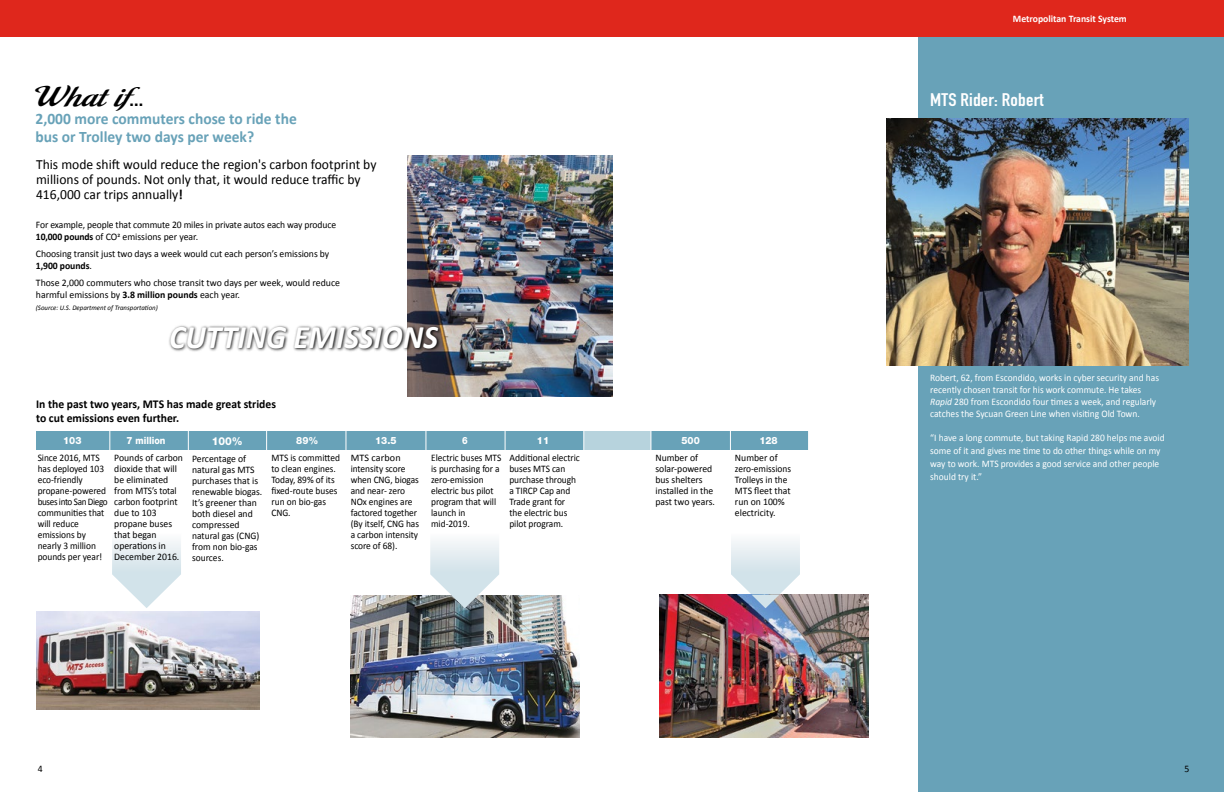
<style>
.page{position:relative;width:1224px;height:792px;background:#fff}
.page>*{position:absolute;margin:0;border:0;box-sizing:border-box;transform-origin:0 0}
.t1{font:italic 700 33px "Calibri";color:#fff;scale:.95 1}
.t2{font:32px "Malbeck";letter-spacing:.02em;color:#000;scale:1.41 1}
.t3{font:700 18px "DIN Condensed";letter-spacing:.01em;color:#fff;scale:1.11 1}
.t4{font:700 16px/18px "Calibri";color:#68a2b8}
.t5{font:14px/15px "Calibri";color:#000}
.t6{font:700 12px/14px "Calibri";color:#000}
.t7{font:800 11px "Helvetica Neue";color:#fff}
.t8{font:10px/11px "Calibri";letter-spacing:-.005em;color:#000}
.t9{font:10px/12px "Calibri";color:#fff;scale:.95 1}
.t10{font:10px/11px "Calibri";letter-spacing:-.005em;color:#000;scale:.94 1}
.t11{font:10px/12px "Calibri";letter-spacing:-.005em;color:#000;scale:.96 1}
.t12{font:10px/11px "Calibri";letter-spacing:-.005em;color:#000;scale:.93 1}
.t13{font:800 10px "Helvetica Neue";color:#fff}
.t14{font:700 10px "Calibri";color:#fff}
.t15{font:800 10px "Helvetica Neue";color:#fff;scale:.89 1}
.t16{font:italic 7px "Calibri";color:#000}
.s1{font-family:"DIN Condensed";font-weight:700;font-size:24px}
.s2{font-weight:700}
.s3{font-style:italic}
</style>
<div class="page">
<img style="left:350px;top:595px;width:230px;height:143px">
<div style="left:36px;top:431px;width:576px;height:18px;background:#68a2b8"></div>
<div style="left:0;top:0;width:612px;height:36px;background:#df271c"></div>
<svg style="left:112px;top:541px;width:69px;height:67px"></svg>
<svg style="left:110px;top:431px;width:1px;height:19px"></svg>
<svg style="left:188px;top:431px;width:1px;height:19px"></svg>
<svg style="left:266px;top:431px;width:1px;height:19px"></svg>
<svg style="left:346px;top:431px;width:1px;height:19px"></svg>
<svg style="left:426px;top:431px;width:1px;height:19px"></svg>
<svg style="left:505px;top:431px;width:1px;height:19px"></svg>
<img style="left:407px;top:155px;width:206px;height:241px">
<img style="left:36px;top:612px;width:224px;height:98px">
<img style="left:169px;top:317px;width:284px;height:77px">
<div style="left:584px;top:430px;width:28px;height:22px;background:#b7d3dd"></div>
<svg style="left:430px;top:541px;width:69px;height:67px"></svg>
<div style="left:612px;top:431px;width:197px;height:18px;background:#68a2b8"></div>
<div style="left:918px;top:1px;width:306px;height:791px;background:#68a2b8"></div>
<div style="left:612px;top:0;width:612px;height:36px;background:#df271c"></div>
<svg style="left:651px;top:431px;width:1px;height:19px"></svg>
<svg style="left:730px;top:431px;width:1px;height:18px"></svg>
<svg style="left:808px;top:431px;width:1px;height:19px"></svg>
<img style="left:659px;top:595px;width:210px;height:143px">
<div style="left:612px;top:430px;width:39px;height:22px;background:#b7d3dd"></div>
<svg style="left:731px;top:541px;width:69px;height:67px"></svg>
<img style="left:887px;top:118px;width:301px;height:247px">
<h2 class="t2" style="left:36px;top:81px;width:81px">What if<span class="s1">...</span></h2>
<h3 class="t4" style="left:36px;top:110px;width:263px">2,000 more commuters chose to ride the bus or Trolley two days per week?</h3>
<h3 class="t5" style="left:36px;top:157px;width:342px">This mode shift would reduce the region's carbon footprint by millions of pounds. Not only that, it would reduce traffic by<br>416,000 car trips annually<span class="s2">!</span></h3>
<h3 class="t5" style="left:328px;top:172px;width:12px">f</h3>
<p class="t11" style="left:36px;top:219px;width:314px">For example, people that commute 20 miles in private autos each way produce<br><span class="s2">10,000 pounds</span> of CO2 emissions per year.</p>
<p class="t8" style="left:36px;top:248px;width:295px;line-height:12px">Choosing transit just two days a week would cut each person’s emissions by<br><span class="s2">1,900 pounds</span>.</p>
<p class="t8" style="left:36px;top:277px;width:306px;line-height:12px">Those 2,000 commuters who chose transit two days per week, would reduce harmful emissions by <span class="s2">3.8 million pounds</span> each year.</p>
<p class="t16" style="left:36px;top:303px;width:123px">(Source: U.S. Department of Transportation)</p>
<h1 class="t1" style="left:169px;top:316px;width:285px">CUTTING EMISSIONS</h1>
<p class="t6" style="left:36px;top:397px;width:241px">In the past two years, MTS has made great strides to cut emissions even further.</p>
<p class="t13" style="left:63px;top:434px;width:20px">103</p>
<p class="t10" style="left:38px;top:452px;width:76px">Since 2016, MTS has deployed 103 eco-friendly propane-powered buses into San Diego communities that will reduce emissions by nearly 3 million pounds per year!</p>
<p class="t6" style="left:252px;top:397px;width:6px">r</p>
<p class="t13" style="left:126px;top:434px;width:40px">7 million</p>
<p class="t8" style="left:114px;top:452px;width:70px">Pounds of carbon dioxide that will be eliminated from MTS’s total carbon footprint due to 103 propane buses that began operations in<br>December 2016.</p>
<p class="t7" style="left:212px;top:434px;width:33px">100%</p>
<p class="t8" style="left:192px;top:453px;width:72px">Percentage of natural gas MTS purchases that is renewable biogas.<br>It’s greener than both diesel and compressed natural gas (CNG) from non bio-gas sources.</p>
<p class="t13" style="left:296px;top:434px;width:24px">89%</p>
<p class="t10" style="left:271px;top:452px;width:74px">MTS is committed to clean engines.<br>Today, 89% of its fixed-route buses run on bio-gas<br>CNG<span class="s3">.</span></p>
<p class="t10" style="left:324px;top:452px;width:8px">t</p>
<p class="t8" style="left:210px;top:464px;width:5px">r</p>
<p class="t13" style="left:375px;top:434px;width:23px">13.5</p>
<p class="t8" style="left:351px;top:452px;width:70px">MTS carbon intensity score when CNG, biogas and near- zero<br>NOx engines are factored together (By itself, CNG has a carbon intensity score of 68).</p>
<p class="t15" style="left:462px;top:434px;width:8px">6</p>
<p class="t12" style="left:431px;top:452px;width:77px">Electric buses MTS is purchasing for a zero-emission electric bus pilot program that will launch in mid-2019.</p>
<p class="t13" style="left:537px;top:434px;width:14px">11</p>
<p class="t8" style="left:509px;top:452px;width:72px">Additional electric buses MTS can purchase through a TIRCP Cap and<br>Trade grant for the electric bus pilot program.</p>
<p class="t13" style="left:682px;top:434px;width:20px">500</p>
<p class="t8" style="left:655px;top:452px;width:61px">Number of solar-powered bus shelters installed in the past two years.</p>
<p class="t13" style="left:759px;top:434px;width:20px">128</p>
<p class="t8" style="left:735px;top:452px;width:58px">Number of zero-emissions<br>Trolleys in the<br>MTS fleet that run on 100% electricity.</p>
<p class="t14" style="left:1013px;top:12px;width:115px">Metropolitan Transit System</p>
<h3 class="t3" style="left:930px;top:88px;width:103px">MTS Rider: Robert</h3>
<p class="t9" style="left:930px;top:372px;width:242px">Robert, 62, from Escondido, works in cyber security and has recently chosen transit for his work commute. He takes <span class="s3">Rapid</span> 280 from Escondido four times a week, and regularly catches the Sycuan Green Line when visiting Old Town.</p>
<p class="t9" style="left:930px;top:431px;width:248px;line-height:13px">“I have a long commute, but taking Rapid 280 helps me avoid some of it and gives me time to do other things while on my way to work. MTS provides a good service and other people should try it.”</p>
<p class="t8" style="left:38px;top:763px;width:6px">4</p>
<p class="t8" style="left:1185px;top:763px;width:6px">5</p>
</div>
